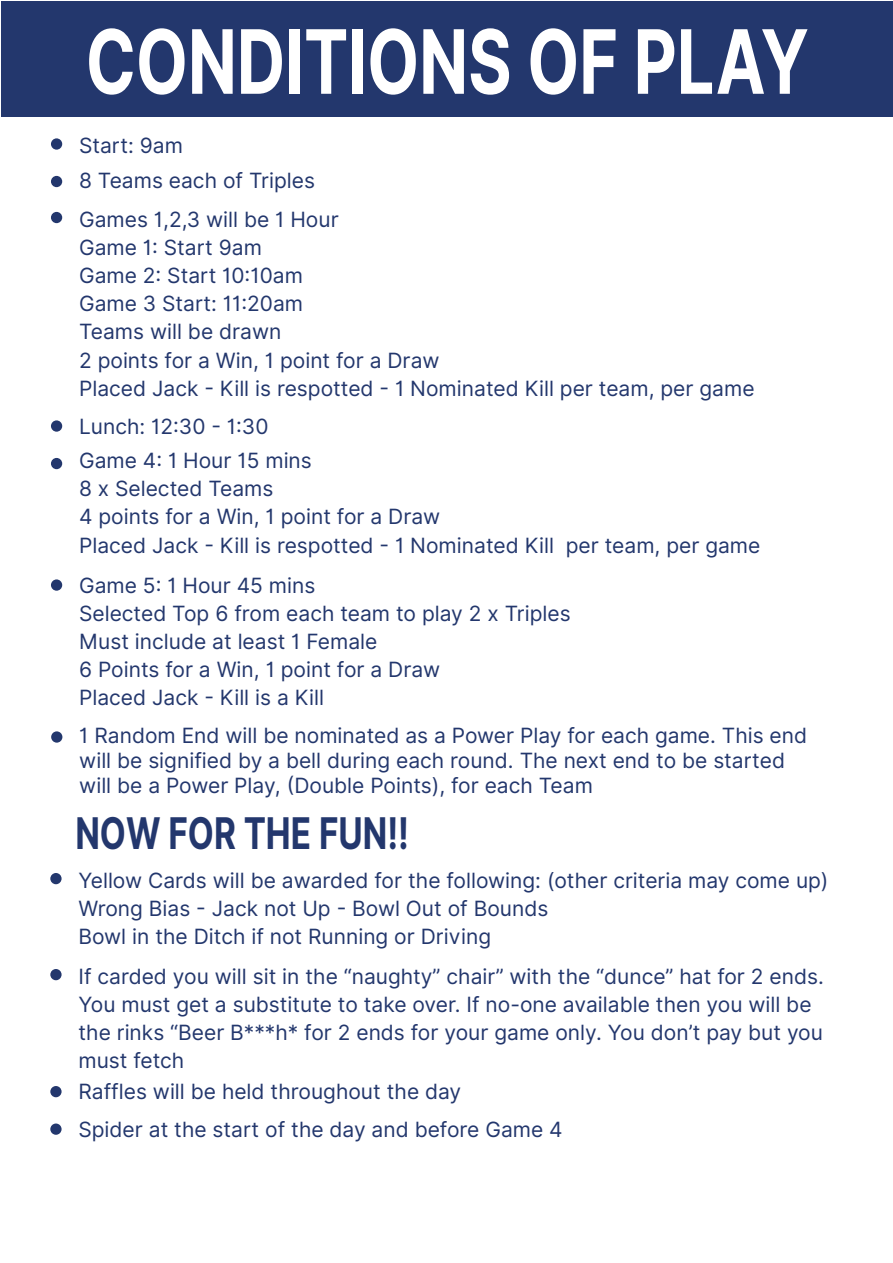
<style>
.page{position:relative;width:893px;height:1263px;background:#fff}
.page>*{position:absolute;margin:0;border:0;box-sizing:border-box;transform-origin:0 0}
.t1{font:700 88.8px "Inter";color:#fff;scale:.75 1}
.t2{font:700 43.65px "Inter";color:#23376d;scale:.76 1}
.t3{font:21px/28.2px "Inter";color:#23376d}
</style>
<div class="page">
<div style="left:1px;top:2px;width:891px;height:115px;background:#23376d"></div>
<div style="left:51px;top:138px;width:11px;height:12px;background:#23376d;border-radius:50%"></div>
<div style="left:51px;top:176px;width:11px;height:11px;background:#23376d;border-radius:50%"></div>
<div style="left:51px;top:212px;width:11px;height:11px;background:#23376d;border-radius:50%"></div>
<div style="left:51px;top:420px;width:11px;height:12px;background:#23376d;border-radius:50%"></div>
<div style="left:51px;top:458px;width:11px;height:11px;background:#23376d;border-radius:50%"></div>
<div style="left:51px;top:579px;width:11px;height:12px;background:#23376d;border-radius:50%"></div>
<div style="left:50px;top:873px;width:12px;height:11px;background:#23376d;border-radius:50%"></div>
<div style="left:50px;top:969px;width:12px;height:11px;background:#23376d;border-radius:50%"></div>
<div style="left:50px;top:1086px;width:12px;height:11px;background:#23376d;border-radius:50%"></div>
<div style="left:50px;top:1123px;width:12px;height:12px;background:#23376d;border-radius:50%"></div>
<div style="left:51px;top:731px;width:11px;height:12px;background:#23376d;border-radius:50%"></div>
<h1 class="t1" style="left:86px;top:-3px;width:966px">CONDITIONS OF PLAY</h1>
<p class="t3" style="left:79px;top:128px;width:237px;line-height:34.5px">Start: 9am<br>8 Teams each of Triples</p>
<p class="t3" style="left:79px;top:205px;width:677px">Games 1,2,3 will be 1 Hour<br>Game 1: Start 9am<br>Game 2: Start 10:10am<br>Game 3 Start: 11:20am<br>Teams will be drawn<br>2 points for a Win, 1 point for a Draw<br>Placed Jack - Kill is respotted - 1 Nominated Kill per team, per game</p>
<p class="t3" style="left:79px;top:409px;width:234px;line-height:34.5px">Lunch: 12:30 - 1:30<br>Game 4: 1 Hour 15 mins</p>
<p class="t3" style="left:79px;top:475px;width:683px">8 x Selected Teams<br>4 points for a Win, 1 point for a Draw<br>Placed Jack - Kill is respotted - 1 Nominated Kill per team, per game</p>
<p class="t3" style="left:79px;top:571px;width:493px">Game 5: 1 Hour 45 mins<br>Selected Top 6 from each team to play 2 x Triples<br>Must include at least 1 Female<br>6 Points for a Win, 1 point for a Draw<br>Placed Jack - Kill is a Kill</p>
<p class="t3" style="left:79px;top:723px;width:729px;line-height:25.2px">1 Random End will be nominated as a Power Play for each game. This end will be signified by a bell during each round. The next end to be started will be a Power Play, (Double Points), for each Team</p>
<h2 class="t2" style="left:75px;top:801px;width:441px">NOW FOR THE FUN!!</h2>
<p class="t3" style="left:78px;top:866px;width:751px">Yellow Cards will be awarded for the following: (other criteria may come up)<br>Wrong Bias - Jack not Up - Bowl Out of Bounds<br>Bowl in the Ditch if not Running or Driving</p>
<p class="t3" style="left:78px;top:962px;width:747px">If carded you will sit in the “naughty” chair” with the “dunce” hat for 2 ends.<br>You must get a substitute to take over. If no-one available then you will be the rinks “Beer B***h* for 2 ends for your game only. You don’t pay but you must fetch</p>
<p class="t3" style="left:78px;top:1073px;width:486px;line-height:37.5px">Raffles will be held throughout the day<br>Spider at the start of the day and before Game 4</p>
</div>
